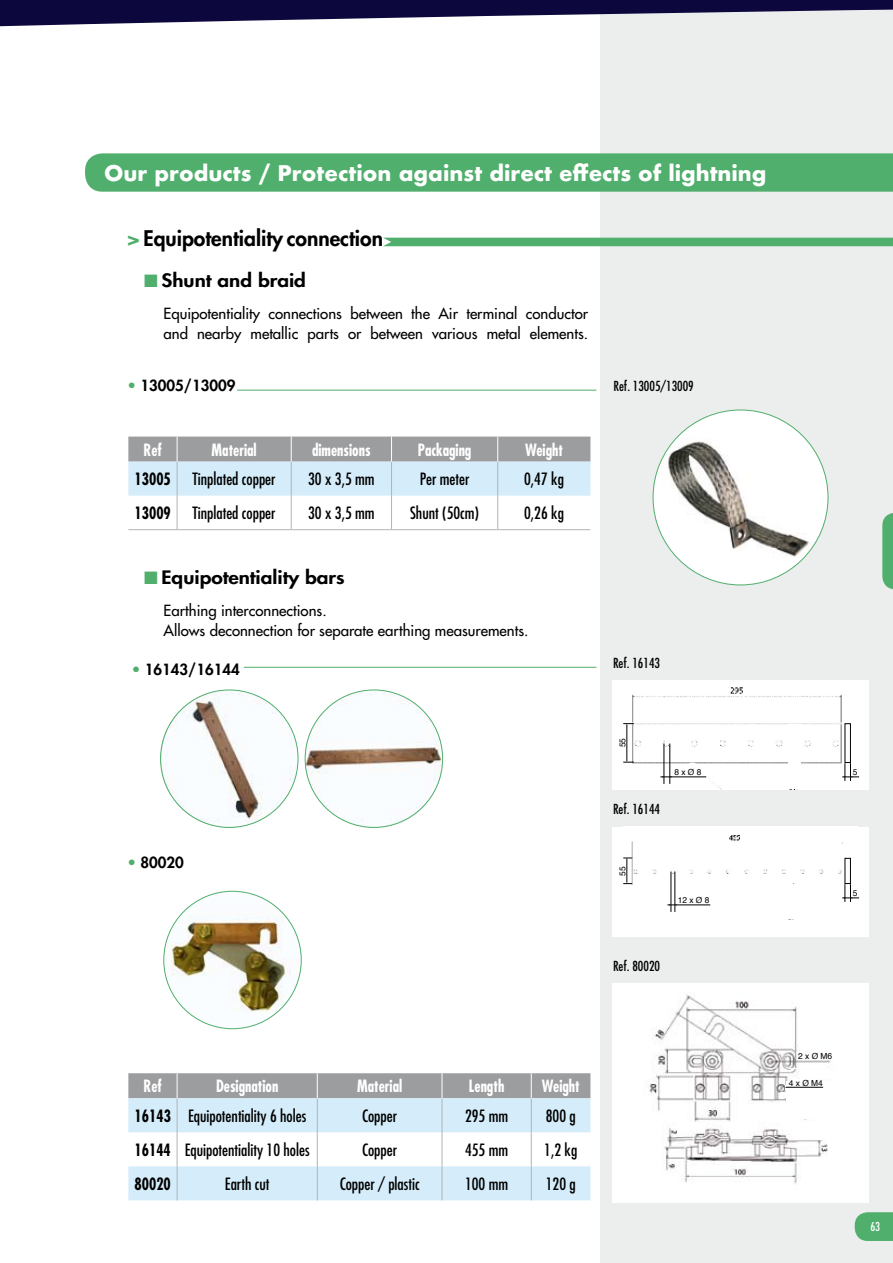
<style>
.page{position:relative;width:893px;height:1263px;background:#fff}
.page>*{position:absolute;margin:0;border:0;box-sizing:border-box;transform-origin:0 0}
.t1{font:700 21px "Futura";color:#fff}
.t2{font:800 21px "Futura";color:#000}
.t3{font:800 18px "Futura";color:#000;scale:1.15 1}
.t4{font:condensed 16.5px "Futura";color:#000}
.t5{font:700 condensed 16.5px "Futura";color:#fff;scale:.9 1}
.t6{font:700 condensed 16.5px "Futura";color:#000;scale:.9 1}
.t7{font:15px/19.5px "Futura";color:#000}
.t8{font:800 15px "Futura";color:#000}
.t9{font:condensed 13.5px "Futura";color:#000}
.t10{font:condensed 12px "Futura";color:#fff}
.t11{font:8.4px "Helvetica";color:#000}
.s1{color:#50af6c}
.s2{font-weight:400;color:#50af6c}
.s3{font-weight:700}
</style>
<div class="page">
<div style="left:601px;top:0;width:292px;height:1263px;background:#eceded"></div>
<svg style="left:0;top:0;width:893px;height:110px"></svg>
<div style="left:85px;top:153px;width:808px;height:39px;background:#50af6c"></div>
<svg style="left:882px;top:513px;width:11px;height:76px"></svg>
<svg style="left:855px;top:1212px;width:38px;height:29px"></svg>
<div style="left:383px;top:238px;width:510px;height:8px;background:#50af6c"></div>
<hr style="left:237px;top:390px;width:359px;height:1px;background:#50af6c">
<hr style="left:244px;top:667px;width:352px;height:1px;background:#50af6c">
<div style="left:613px;top:680px;width:256px;height:109px;background:#fff"></div>
<img style="left:626px;top:687px;width:225px;height:97px">
<div style="left:667px;top:747px;width:50px;height:15px;background:#fff"></div>
<div style="left:789px;top:724px;width:12px;height:38px;background:#fff"></div>
<div style="left:789px;top:762px;width:12px;height:27px;background:#fff"></div>
<svg style="left:664px;top:740px;width:10px;height:8px"></svg>
<svg style="left:689px;top:762px;width:45px;height:27px"></svg>
<hr style="left:627px;top:725px;width:1px;height:35px;background:#000">
<svg style="left:623px;top:760px;width:11px;height:3px"></svg>
<svg style="left:623px;top:723px;width:11px;height:3px"></svg>
<hr style="left:660px;top:777px;width:46px;height:1px;background:#000">
<hr style="left:664px;top:743px;width:1px;height:41px;background:#000">
<hr style="left:670px;top:743px;width:1px;height:41px;background:#000">
<svg style="left:842px;top:763px;width:17px;height:18px"></svg>
<div style="left:613px;top:827px;width:256px;height:109px;background:#fff"></div>
<img style="left:624px;top:835px;width:227px;height:85px">
<div style="left:665px;top:874px;width:50px;height:9px;background:#fff"></div>
<div style="left:790px;top:858px;width:8px;height:25px;background:#fff"></div>
<div style="left:786px;top:884px;width:12px;height:34px;background:#fff"></div>
<div style="left:665px;top:884px;width:50px;height:32px;background:#fff"></div>
<svg style="left:671px;top:869px;width:6px;height:7px"></svg>
<svg style="left:645px;top:891px;width:10px;height:8px"></svg>
<svg style="left:623px;top:858px;width:9px;height:26px"></svg>
<hr style="left:667px;top:905px;width:43px;height:1px;background:#000">
<hr style="left:671px;top:871px;width:1px;height:41px;background:#000">
<hr style="left:675px;top:871px;width:1px;height:41px;background:#000">
<svg style="left:842px;top:884px;width:17px;height:18px"></svg>
<div style="left:613px;top:984px;width:256px;height:219px;background:#fff"></div>
<img style="left:649px;top:995px;width:182px;height:127px">
<img style="left:664px;top:1127px;width:164px;height:57px">
<div style="left:806px;top:1050px;width:50px;height:9px;background:#fff"></div>
<div style="left:786px;top:1081px;width:50px;height:38px;background:#fff"></div>
<svg style="left:780px;top:1085px;width:11px;height:12px"></svg>
<hr style="left:786px;top:1087px;width:37px;height:1px;background:#000">
<hr style="left:177px;top:496px;width:1px;height:33px;background:#b1b3b4">
<hr style="left:291px;top:496px;width:1px;height:33px;background:#b1b3b4">
<hr style="left:391px;top:496px;width:1px;height:33px;background:#b1b3b4">
<hr style="left:497px;top:496px;width:1px;height:33px;background:#b1b3b4">
<hr style="left:128px;top:529px;width:49px;height:1px;background:#b1b3b4">
<hr style="left:177px;top:529px;width:114px;height:1px;background:#b1b3b4">
<hr style="left:291px;top:529px;width:100px;height:1px;background:#b1b3b4">
<hr style="left:391px;top:529px;width:107px;height:1px;background:#b1b3b4">
<hr style="left:498px;top:529px;width:92px;height:1px;background:#b1b3b4">
<svg style="left:128px;top:437px;width:462px;height:59px;background:#beccd4"></svg>
<svg style="left:128px;top:1098px;width:462px;height:102px;fill:#d5edfa"></svg>
<hr style="left:177px;top:1098px;width:1px;height:34px;background:#b1b3b4">
<hr style="left:317px;top:1098px;width:1px;height:34px;background:#b1b3b4">
<hr style="left:442px;top:1098px;width:1px;height:34px;background:#b1b3b4">
<hr style="left:531px;top:1098px;width:1px;height:34px;background:#b1b3b4">
<hr style="left:177px;top:1132px;width:1px;height:34px;background:#b1b3b4">
<hr style="left:317px;top:1132px;width:1px;height:34px;background:#b1b3b4">
<hr style="left:442px;top:1132px;width:1px;height:34px;background:#b1b3b4">
<hr style="left:531px;top:1132px;width:1px;height:34px;background:#b1b3b4">
<hr style="left:177px;top:1166px;width:1px;height:34px;background:#b1b3b4">
<hr style="left:317px;top:1166px;width:1px;height:34px;background:#b1b3b4">
<hr style="left:442px;top:1166px;width:1px;height:34px;background:#b1b3b4">
<hr style="left:531px;top:1166px;width:1px;height:34px;background:#b1b3b4">
<div style="left:128px;top:1073px;width:462px;height:25px;background:#9c9d9f"></div>
<img style="left:161px;top:690px;width:137px;height:137px;border-radius:69px">
<img style="left:305px;top:690px;width:138px;height:137px;border-radius:69px">
<img style="left:164px;top:891px;width:137px;height:138px;border-radius:69px">
<div style="left:653px;top:410px;width:175px;height:175px;background:#fff;border-radius:50%"></div>
<img style="left:661px;top:438px;width:155px;height:123px">
<p class="t1" style="left:104px;top:158px;width:664px">Our products / Protection against direct effects of lightning</p>
<p class="t2" style="left:128px;top:225px;width:257px"><span class="s1">&gt;</span> Equipotentiality connection</p>
<p class="t3" style="left:144px;top:269px;width:142px"><span class="s1">■</span> Shunt and braid</p>
<p class="t7" style="left:164px;top:304px;width:426px">Equipotentiality connections between the Air terminal conductor and nearby metallic parts or between various metal elements.</p>
<p class="t8" style="left:128px;top:375px;width:109px"><span class="s2">•</span> 13005/13009</p>
<p class="t5" style="left:144px;top:439px;width:22px">Ref</p>
<p class="t5" style="left:212px;top:439px;width:52px">Material</p>
<p class="t5" style="left:312px;top:439px;width:67px">dimensions</p>
<p class="t5" style="left:418px;top:439px;width:61px">Packaging</p>
<p class="t5" style="left:525px;top:439px;width:44px">Weight</p>
<p class="t6" style="left:135px;top:469px;width:42px">13005</p>
<p class="t4" style="left:193px;top:469px;width:85px">Tinplated copper</p>
<p class="t4" style="left:308px;top:469px;width:68px">30 x 3,5 mm</p>
<p class="t4" style="left:420px;top:469px;width:51px">Per meter</p>
<p class="t4" style="left:524px;top:469px;width:41px">0,47 kg</p>
<p class="t6" style="left:135px;top:503px;width:42px">13009</p>
<p class="t4" style="left:193px;top:503px;width:85px">Tinplated copper</p>
<p class="t4" style="left:308px;top:503px;width:68px">30 x 3,5 mm</p>
<p class="t4" style="left:410px;top:503px;width:71px">Shunt (50cm)</p>
<p class="t4" style="left:524px;top:503px;width:41px">0,26 kg</p>
<p class="t3" style="left:144px;top:566px;width:176px"><span class="s1">■</span> Equipotentiality bars</p>
<p class="t7" style="left:164px;top:601px;width:366px">Earthing interconnections.<br>Allows deconnection for separate earthing measurements.</p>
<p class="t8" style="left:132px;top:660px;width:109px"><span class="s2">•</span> 16143/16144</p>
<p class="t8" style="left:128px;top:853px;width:58px"><span class="s2">•</span> 80020</p>
<p class="t9" style="left:613px;top:377px;width:82px">Ref. 13005/13009</p>
<p class="t9" style="left:613px;top:654px;width:49px">Ref. 16143</p>
<p class="t11" style="left:615px;top:747px;width:11px;rotate:-90deg">55</p>
<p class="t9" style="left:613px;top:801px;width:49px">Ref. 16144</p>
<p class="t11" style="left:674px;top:765px;width:29px">8 x Ø 8</p>
<p class="t11" style="left:853px;top:765px;width:6px">5</p>
<p class="t11" style="left:615px;top:875px;width:11px;rotate:-90deg">55</p>
<p class="t11" style="left:678px;top:893px;width:33px">12 x Ø 8</p>
<p class="t11" style="left:853px;top:886px;width:6px">5</p>
<p class="t9" style="left:613px;top:958px;width:49px">Ref. 80020</p>
<p class="t5" style="left:144px;top:1076px;width:22px">Ref</p>
<p class="t5" style="left:216px;top:1076px;width:71px">Designation</p>
<p class="t5" style="left:357px;top:1076px;width:52px">Material</p>
<p class="t5" style="left:469px;top:1076px;width:41px">Length</p>
<p class="t5" style="left:542px;top:1076px;width:44px">Weight</p>
<p class="t4" style="left:135px;top:1105px;width:173px"><span class="s3">16143</span> Equipotentiality 6 holes</p>
<p class="t4" style="left:362px;top:1105px;width:37px">Copper</p>
<p class="t4" style="left:465px;top:1105px;width:45px">295 mm</p>
<p class="t4" style="left:546px;top:1105px;width:32px">800 g</p>
<p class="t4" style="left:135px;top:1140px;width:177px"><span class="s3">16144</span> Equipotentiality 10 holes</p>
<p class="t4" style="left:362px;top:1140px;width:37px">Copper</p>
<p class="t4" style="left:465px;top:1140px;width:45px">455 mm</p>
<p class="t4" style="left:544px;top:1140px;width:35px">1,2 kg</p>
<p class="t6" style="left:135px;top:1173px;width:42px">80020</p>
<p class="t4" style="left:225px;top:1174px;width:46px">Earth cut</p>
<p class="t4" style="left:340px;top:1174px;width:81px">Copper / plastic</p>
<p class="t4" style="left:465px;top:1174px;width:45px">100 mm</p>
<p class="t4" style="left:546px;top:1174px;width:32px">120 g</p>
<p class="t11" style="left:798px;top:1049px;width:36px">2 x Ø M6</p>
<p class="t11" style="left:789px;top:1076px;width:36px">4 x Ø M4</p>
<p class="t10" style="left:870px;top:1219px;width:11px">63</p>
</div>
